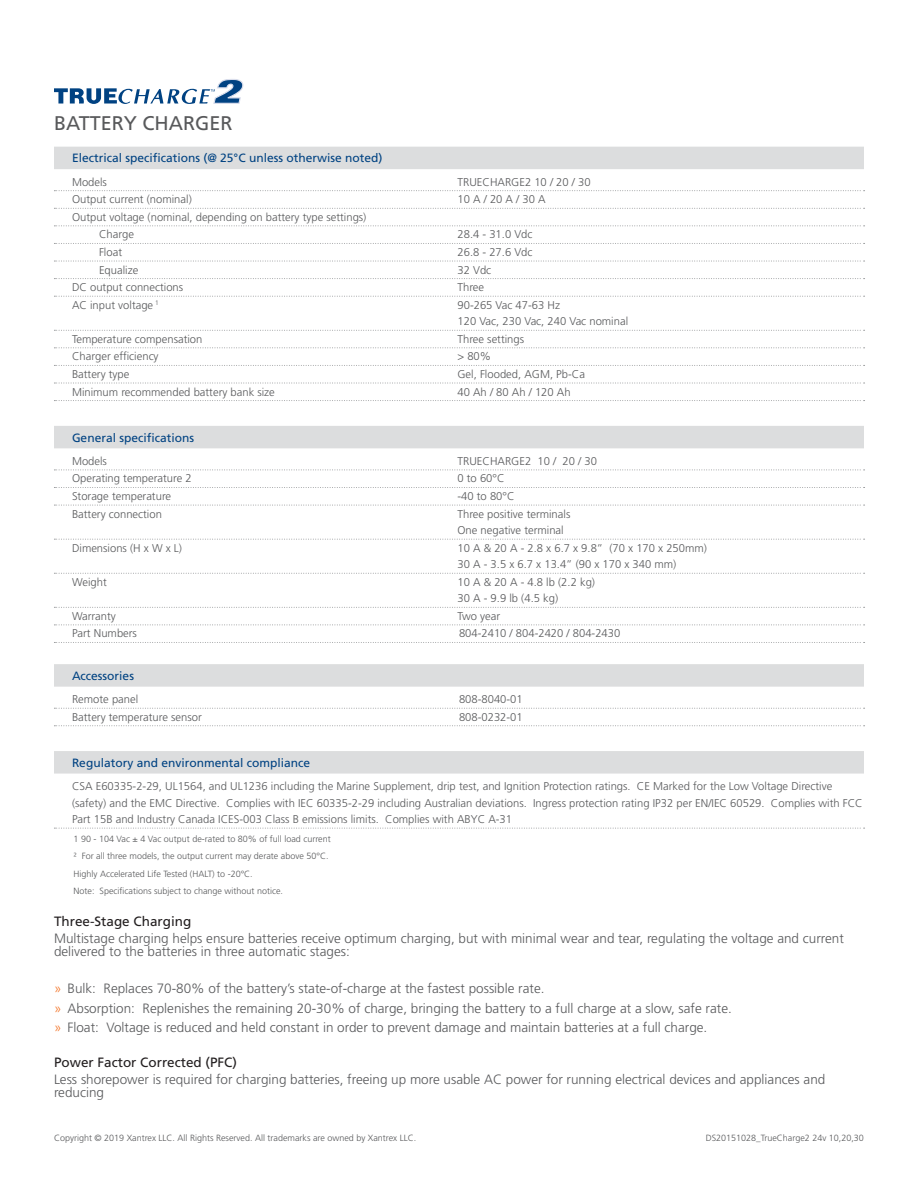
<style>
.page{position:relative;width:918px;height:1188px;background:#fff}
.page>*{position:absolute;margin:0;border:0;box-sizing:border-box;transform-origin:0 0}
.t1{font:19.8px "Frutiger LT Std";color:#58595b}
.Copy{font:300 13.5px/13.5px "Frutiger LT Std";color:#58595b}
.Copy-2{font:13.5px "Frutiger LT Std";color:#231f20}
.Headings{font:12px "Frutiger LT Std";color:#004282}
.Body{font:300 11.25px/16.5px "Frutiger LT Std";color:#58595b}
.specif{font:300 9px "Frutiger LT Std";color:#58595b}
.copy{font:300 9px "Frutiger LT Std";color:#58595b}
.s1{color:#f37021}
</style>
<div class="page">
<div style="left:54px;top:147px;width:810px;height:22px;background:#dcddde"></div>
<svg style="left:54px;top:190px;width:811px;height:1px"></svg>
<svg style="left:54px;top:208px;width:811px;height:1px"></svg>
<svg style="left:54px;top:225px;width:811px;height:1px"></svg>
<svg style="left:54px;top:243px;width:811px;height:1px"></svg>
<svg style="left:54px;top:261px;width:811px;height:1px"></svg>
<svg style="left:54px;top:278px;width:811px;height:1px"></svg>
<svg style="left:54px;top:296px;width:811px;height:1px"></svg>
<svg style="left:54px;top:330px;width:811px;height:1px"></svg>
<svg style="left:54px;top:347px;width:811px;height:1px"></svg>
<svg style="left:54px;top:365px;width:811px;height:1px"></svg>
<svg style="left:54px;top:383px;width:811px;height:1px"></svg>
<svg style="left:54px;top:400px;width:811px;height:1px"></svg>
<div style="left:54px;top:426px;width:810px;height:22px;background:#dcddde"></div>
<svg style="left:54px;top:470px;width:811px;height:1px"></svg>
<svg style="left:54px;top:487px;width:811px;height:1px"></svg>
<svg style="left:54px;top:505px;width:811px;height:1px"></svg>
<svg style="left:54px;top:539px;width:811px;height:1px"></svg>
<svg style="left:54px;top:573px;width:811px;height:1px"></svg>
<svg style="left:54px;top:607px;width:811px;height:1px"></svg>
<svg style="left:54px;top:625px;width:811px;height:1px"></svg>
<svg style="left:54px;top:642px;width:811px;height:1px"></svg>
<div style="left:54px;top:664px;width:810px;height:23px;background:#dcddde"></div>
<svg style="left:54px;top:708px;width:811px;height:1px"></svg>
<svg style="left:54px;top:725px;width:811px;height:1px"></svg>
<div style="left:54px;top:751px;width:810px;height:23px;background:#dcddde"></div>
<svg style="left:54px;top:828px;width:811px;height:1px"></svg>
<svg style="left:54px;top:79px;width:189px;height:25px"></svg>
<p class="t1" style="left:54px;top:111px;width:180px">BATTERY CHARGER</p>
<p class="Headings" style="left:72px;top:151px;width:312px">Electrical specifications (@ 25°C unless otherwise noted)</p>
<p class="Body" style="left:72px;top:174px;width:37px">Models</p>
<p class="Body" style="left:458px;top:174px;width:135px">TRUECHARGE2 10 / 20 / 30</p>
<p class="Body" style="left:72px;top:191px;width:121px">Output current (nominal)</p>
<p class="Body" style="left:458px;top:191px;width:90px">10 A / 20 A / 30 A</p>
<p class="Body" style="left:72px;top:209px;width:296px">Output voltage (nominal, depending on battery type settings)</p>
<p class="Body" style="left:99px;top:226px;width:37px">Charge</p>
<p class="Body" style="left:458px;top:226px;width:77px">28.4 - 31.0 Vdc</p>
<p class="Body" style="left:99px;top:244px;width:25px">Float</p>
<p class="Body" style="left:458px;top:244px;width:77px">26.8 - 27.6 Vdc</p>
<p class="Body" style="left:99px;top:262px;width:41px">Equalize</p>
<p class="Body" style="left:458px;top:262px;width:35px">32 Vdc</p>
<p class="Body" style="left:72px;top:279px;width:113px">DC output connections</p>
<p class="Body" style="left:458px;top:279px;width:28px">Three</p>
<p class="Body" style="left:72px;top:297px;width:88px">AC input voltage <sup>1</sup></p>
<p class="Body" style="left:458px;top:297px;width:172px">90-265 Vac 47-63 Hz<br>120 Vac, 230 Vac, 240 Vac nominal</p>
<p class="Body" style="left:72px;top:331px;width:132px">Temperature compensation</p>
<p class="Body" style="left:458px;top:331px;width:68px">Three settings</p>
<p class="Body" style="left:72px;top:348px;width:88px">Charger efficiency</p>
<p class="Body" style="left:458px;top:348px;width:35px">&gt; 80%</p>
<p class="Body" style="left:72px;top:366px;width:59px">Battery type</p>
<p class="Body" style="left:458px;top:366px;width:129px">Gel, Flooded, AGM, Pb-Ca</p>
<p class="Body" style="left:72px;top:384px;width:204px">Minimum recommended battery bank size</p>
<p class="Body" style="left:458px;top:384px;width:115px">40 Ah / 80 Ah / 120 Ah</p>
<p class="Headings" style="left:72px;top:430px;width:124px">General specifications</p>
<p class="Body" style="left:72px;top:453px;width:37px">Models</p>
<p class="Body" style="left:458px;top:453px;width:141px">TRUECHARGE2 10 / 20 / 30</p>
<p class="Body" style="left:72px;top:470px;width:121px">Operating temperature 2</p>
<p class="Body" style="left:458px;top:470px;width:49px">0 to 60°C</p>
<p class="Body" style="left:72px;top:488px;width:101px">Storage temperature</p>
<p class="Body" style="left:458px;top:488px;width:59px">-40 to 80°C</p>
<p class="Body" style="left:72px;top:506px;width:91px">Battery connection</p>
<p class="Body" style="left:458px;top:506px;width:114px">Three positive terminals<br>One negative terminal</p>
<p class="Body" style="left:72px;top:540px;width:112px">Dimensions (H x W x L)</p>
<p class="Body" style="left:458px;top:540px;width:251px">10 A &amp; 20 A - 2.8 x 6.7 x 9.8” (70 x 170 x 250mm)<br>30 A - 3.5 x 6.7 x 13.4” (90 x 170 x 340 mm)</p>
<p class="Body" style="left:72px;top:574px;width:36px">Weight</p>
<p class="Body" style="left:458px;top:574px;width:139px">10 A &amp; 20 A - 4.8 lb (2.2 kg)<br>30 A - 9.9 lb (4.5 kg)</p>
<p class="Body" style="left:72px;top:608px;width:45px">Warranty</p>
<p class="Body" style="left:458px;top:608px;width:44px">Two year</p>
<p class="Body" style="left:72px;top:625px;width:67px">Part Numbers</p>
<p class="Body" style="left:459px;top:625px;width:163px">804-2410 / 804-2420 / 804-2430</p>
<p class="Headings" style="left:72px;top:669px;width:64px">Accessories</p>
<p class="Body" style="left:72px;top:691px;width:68px">Remote panel</p>
<p class="Body" style="left:459px;top:691px;width:65px">808-8040-01</p>
<p class="Body" style="left:72px;top:709px;width:131px">Battery temperature sensor</p>
<p class="Body" style="left:459px;top:709px;width:65px">808-0232-01</p>
<p class="Headings" style="left:72px;top:756px;width:240px">Regulatory and environmental compliance</p>
<p class="Body" style="left:72px;top:778px;width:792px">CSA E60335-2-29, UL1564, and UL1236 including the Marine Supplement, drip test, and Ignition Protection ratings. CE Marked for the Low Voltage Directive (safety) and the EMC Directive. Complies with IEC 60335-2-29 including Australian deviations. Ingress protection rating IP32 per EN/IEC 60529. Complies with FCC<br>Part 15B and Industry Canada ICES-003 Class B emissions limits. Complies with ABYC A-31</p>
<p class="specif" style="left:74px;top:833px;width:259px">1 90 - 104 Vac ± 4 Vac output de-rated to 80% of full load current</p>
<p class="specif" style="left:74px;top:851px;width:257px">² For all three models, the output current may derate above 50°C.</p>
<p class="specif" style="left:74px;top:869px;width:181px">Highly Accelerated Life Tested (HALT) to -20°C.</p>
<p class="specif" style="left:74px;top:886px;width:211px">Note: Specifications subject to change without notice.</p>
<p class="Copy-2" style="left:54px;top:913px;width:139px">Three-Stage Charging</p>
<p class="Copy" style="left:54px;top:932px;width:791px">Multistage charging helps ensure batteries receive optimum charging, but with minimal wear and tear, regulating the voltage and current delivered to the batteries in three automatic stages:</p>
<p class="Copy" style="left:54px;top:982px;width:492px"><span class="s1">»</span> Bulk: Replaces 70-80% of the battery’s state-of-charge at the fastest possible rate.</p>
<p class="Copy" style="left:54px;top:1002px;width:679px"><span class="s1">»</span> Absorption: Replenishes the remaining 20-30% of charge, bringing the battery to a full charge at a slow, safe rate.</p>
<p class="Copy" style="left:54px;top:1021px;width:655px"><span class="s1">»</span> Float: Voltage is reduced and held constant in order to prevent damage and maintain batteries at a full charge.</p>
<p class="Copy-2" style="left:54px;top:1054px;width:185px">Power Factor Corrected (PFC)</p>
<p class="Copy" style="left:54px;top:1072px;width:773px">Less shorepower is required for charging batteries, freeing up more usable AC power for running electrical devices and appliances and reducing</p>
<p class="specif" style="left:54px;top:1133px;width:364px">Copyright © 2019 Xantrex LLC. All Rights Reserved. All trademarks are owned by Xantrex LLC.</p>
<p class="copy" style="left:706px;top:1133px;width:160px">DS20151028_TrueCharge2 24v 10,20,30</p>
</div>
